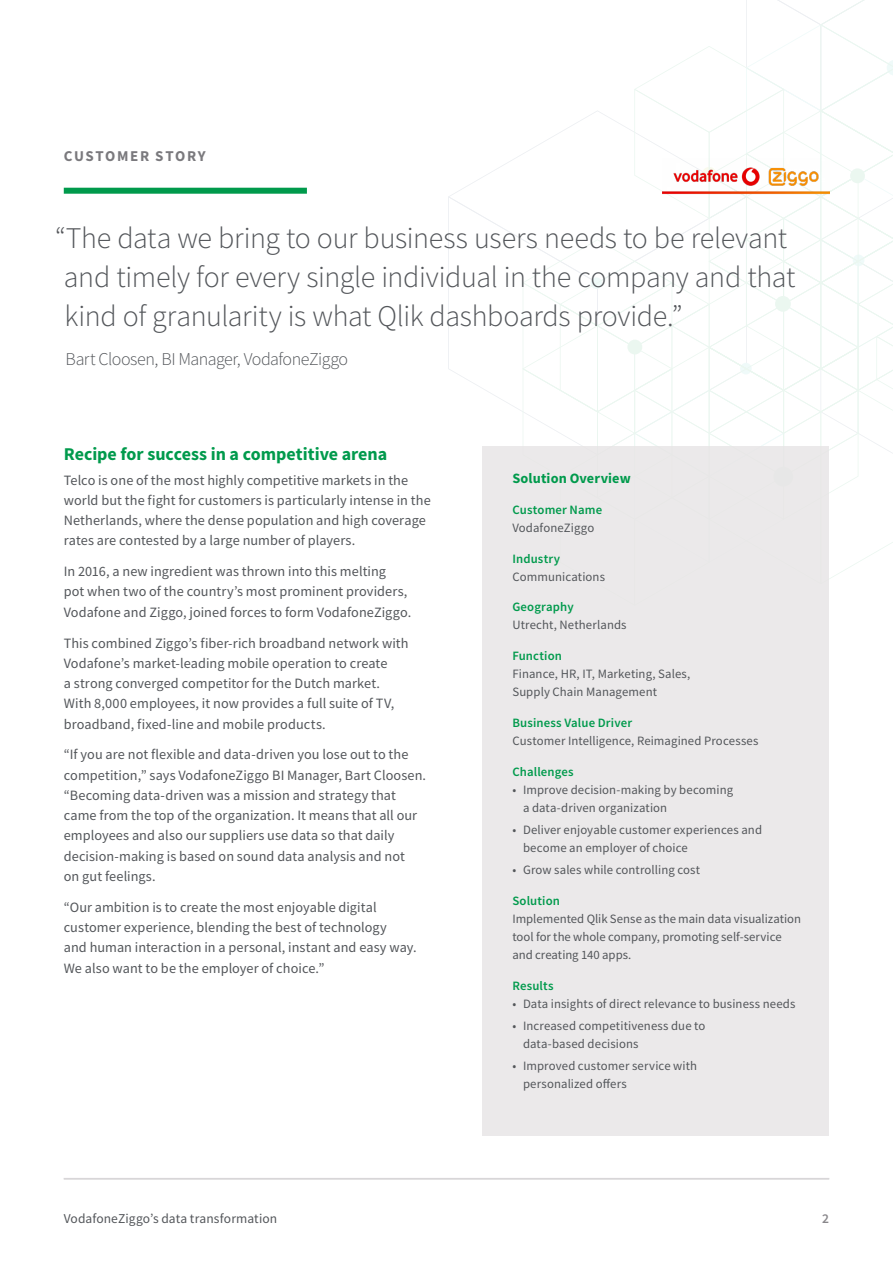
<style>
.page{position:relative;width:893px;height:1263px;background:#fff}
.page>*{position:absolute;margin:0;border:0;box-sizing:border-box;transform-origin:0 0}
.t1{font:300 30px/39px "Source Sans Pro";letter-spacing:-.015em;color:#53565a}
.Text_Sub_Heading{font:700 18px "Source Sans Pro";color:#009a4c}
.Quote_attribute{font:300 18px "Source Sans Pro";letter-spacing:-.03em;color:#53565a}
.Content_Type{font:700 15px "Source Sans Pro";letter-spacing:.11em;color:#7a797d}
.Body_copy{font:14.25px/20.2px "Source Sans Pro";letter-spacing:.005em;color:#53565a}
.Sidebar_-_Heading{font:700 14.25px "Source Sans Pro";letter-spacing:.01em;color:#009a4c}
.Footnote{font:13.5px "Source Sans Pro";letter-spacing:.005em;color:#53565a}
.t2{font:600 13.5px "Source Sans Pro";color:#89878b}
.Sidebar_-_Body_copy{font:12.75px/18px "Source Sans Pro";letter-spacing:.005em;color:#53565a}
.Sidebar_-_Subheading{font:600 12.75px "Source Sans Pro";letter-spacing:.01em;color:#009a4c}
.Sidebar_-_Body_copy-2{font:600 12.75px "Source Sans Pro";letter-spacing:.01em;color:#009a4c}
</style>
<div class="page">
<svg style="left:448px;top:0;width:445px;height:606px"></svg>
<div style="left:850px;top:168px;width:15px;height:15px;background:#ebf7f0;border-radius:50%"></div>
<div style="left:627px;top:340px;width:15px;height:14px;background:#ebf7f0;border-radius:50%"></div>
<div style="left:775px;top:296px;width:16px;height:16px;background:#ebf7f0;border-radius:50%"></div>
<div style="left:483px;top:446px;width:346px;height:689px;background:#e7e4e5"></div>
<hr style="left:64px;top:1178px;width:765px;height:1px;background:#d8d6d8">
<div style="left:64px;top:188px;width:243px;height:6px;background:#009a4c"></div>
<img style="left:662px;top:159px;width:167px;height:39px">
<p class="Content_Type" style="left:64px;top:146px;width:143px">CUSTOMER STORY</p>
<p class="t1" style="left:55px;top:218px;width:742px">“The data we bring to our business users needs to be relevant and timely for every single individual in the company and that kind of granularity is what Qlik dashboards provide.”</p>
<p class="Quote_attribute" style="left:66px;top:348px;width:284px">Bart Cloosen, BI Manager, VodafoneZiggo</p>
<p class="Text_Sub_Heading" style="left:64px;top:442px;width:325px">Recipe for success in a competitive arena</p>
<p class="Body_copy" style="left:64px;top:470px;width:368px">Telco is one of the most highly competitive markets in the world but the fight for customers is particularly intense in the Netherlands, where the dense population and high coverage rates are contested by a large number of players.</p>
<p class="Body_copy" style="left:64px;top:561px;width:349px">In 2016, a new ingredient was thrown into this melting<br>pot when two of the country’s most prominent providers,<br>Vodafone and Ziggo, joined forces to form VodafoneZiggo.</p>
<p class="Body_copy" style="left:64px;top:633px;width:346px">This combined Ziggo’s fiber-rich broadband network with Vodafone’s market-leading mobile operation to create<br>a strong converged competitor for the Dutch market.<br>With 8,000 employees, it now provides a full suite of TV, broadband, fixed-line and mobile products.</p>
<p class="Body_copy" style="left:64px;top:744px;width:364px">“If you are not flexible and data-driven you lose out to the competition,” says VodafoneZiggo BI Manager, Bart Cloosen. “Becoming data-driven was a mission and strategy that came from the top of the organization. It means that all our employees and also our suppliers use data so that daily decision-making is based on sound data analysis and not<br>on gut feelings.</p>
<p class="Body_copy" style="left:64px;top:897px;width:354px">“Our ambition is to create the most enjoyable digital customer experience, blending the best of technology<br>and human interaction in a personal, instant and easy way.<br>We also want to be the employer of choice.”</p>
<p class="Sidebar_-_Heading" style="left:512px;top:469px;width:120px">Solution Overview</p>
<p class="Sidebar_-_Subheading" style="left:512px;top:501px;width:91px">Customer Name</p>
<p class="Sidebar_-_Body_copy" style="left:512px;top:518px;width:83px">VodafoneZiggo</p>
<p class="Sidebar_-_Subheading" style="left:512px;top:550px;width:49px">Industry</p>
<p class="Sidebar_-_Body_copy" style="left:512px;top:567px;width:94px">Communications</p>
<p class="Sidebar_-_Subheading" style="left:512px;top:599px;width:63px">Geography</p>
<p class="Sidebar_-_Body_copy" style="left:512px;top:616px;width:116px">Utrecht, Netherlands</p>
<p class="Sidebar_-_Subheading" style="left:512px;top:647px;width:51px">Function</p>
<p class="Sidebar_-_Body_copy" style="left:512px;top:665px;width:179px">Finance, HR, IT, Marketing, Sales,<br>Supply Chain Management</p>
<p class="Sidebar_-_Subheading" style="left:512px;top:714px;width:121px">Business Value Driver</p>
<p class="Sidebar_-_Body_copy" style="left:512px;top:731px;width:248px">Customer Intelligence, Reimagined Processes</p>
<p class="Sidebar_-_Body_copy-2" style="left:512px;top:763px;width:63px">Challenges</p>
<p class="Sidebar_-_Body_copy" style="left:523px;top:780px;width:212px;text-indent:-11px">• Improve decision-making by becoming a data-driven organization</p>
<p class="Sidebar_-_Body_copy" style="left:523px;top:820px;width:241px;text-indent:-11px">• Deliver enjoyable customer experiences and become an employer of choice</p>
<p class="Sidebar_-_Body_copy" style="left:512px;top:861px;width:189px">• Grow sales while controlling cost</p>
<p class="Sidebar_-_Subheading" style="left:512px;top:892px;width:49px">Solution</p>
<p class="Sidebar_-_Body_copy" style="left:512px;top:909px;width:290px">Implemented Qlik Sense as the main data visualization tool for the whole company, promoting self-service and creating 140 apps.</p>
<p class="Sidebar_-_Subheading" style="left:512px;top:977px;width:43px">Results</p>
<p class="Sidebar_-_Body_copy" style="left:512px;top:994px;width:285px">• Data insights of direct relevance to business needs</p>
<p class="Sidebar_-_Body_copy" style="left:523px;top:1016px;width:184px;text-indent:-11px">• Increased competitiveness due to data-based decisions</p>
<p class="Sidebar_-_Body_copy" style="left:523px;top:1057px;width:176px;text-indent:-11px">• Improved customer service with personalized offers</p>
<p class="Footnote" style="left:64px;top:1210px;width:215px">VodafoneZiggo’s data transformation</p>
<p class="t2" style="left:822px;top:1210px;width:8px">2</p>
</div>
